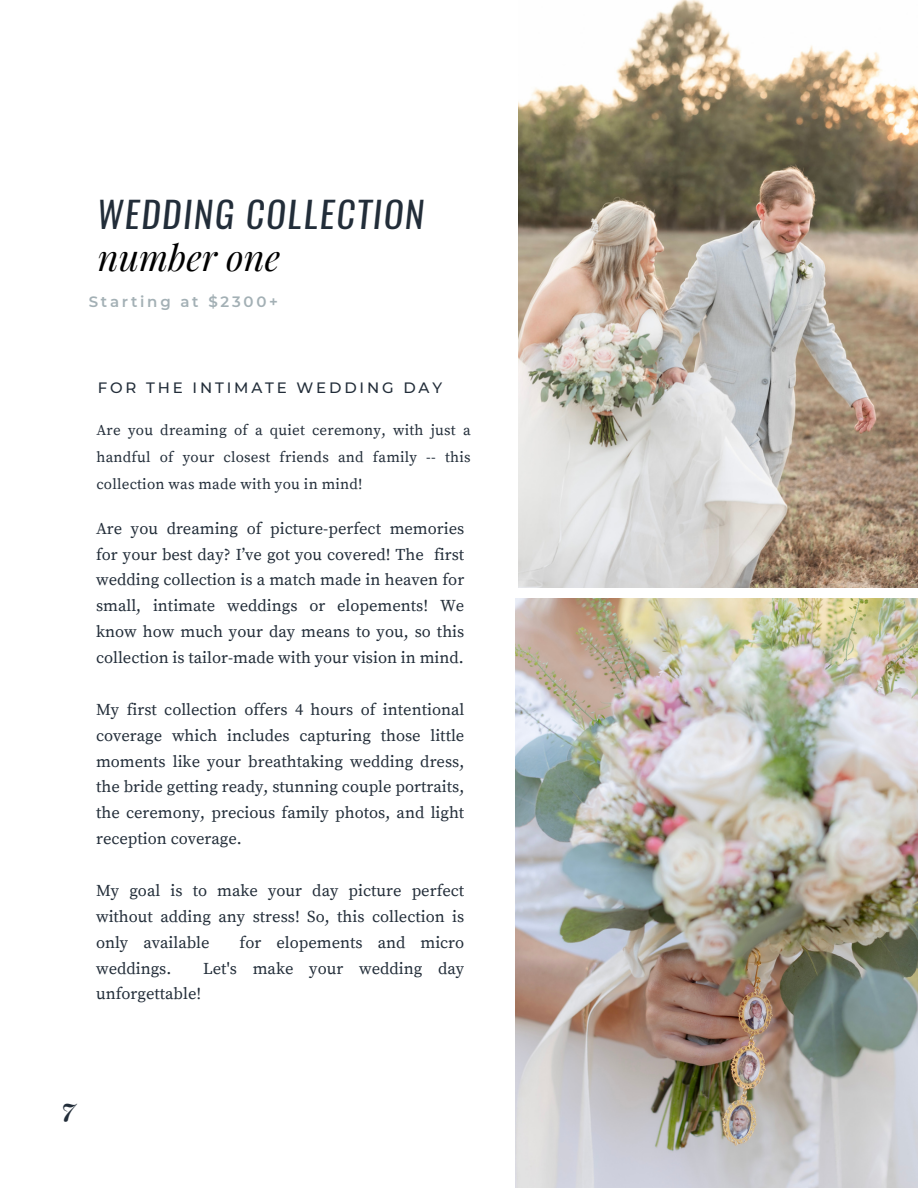
<style>
.page{position:relative;width:918px;height:1188px;background:#fff}
.page>*{position:absolute;margin:0;border:0;box-sizing:border-box;transform-origin:0 0}
.t1{font:italic 36px "Oswald";letter-spacing:.055em;color:#222d39}
.t2{font:italic 36px "Playfair Display";color:#000}
.t3{font:italic 700 27px "Playfair Display";color:#222d39}
.t4{font:16.5px/25.8px "Source Serif Pro";color:#222d39;text-align:justify}
.t5{font:15px/27px "Source Serif Pro";letter-spacing:.015em;color:#222d39;text-align:justify}
.t6{font:500 15px "Montserrat";letter-spacing:.19em;color:#222d39}
.t7{font:600 15px "Montserrat";letter-spacing:.185em;color:#a3b0b5}
</style>
<div class="page">
<img style="left:518px;top:0;width:400px;height:588px">
<img style="left:516px;top:599px;width:402px;height:589px">
<p class="t1" style="left:97px;top:190px;width:329px">WEDDING COLLECTION</p>
<p class="t2" style="left:98px;top:232px;width:184px">number one</p>
<p class="t7" style="left:89px;top:293px;width:191px">Starting at $2300+</p>
<p class="t6" style="left:98px;top:378px;width:346px">FOR THE INTIMATE WEDDING DAY</p>
<p class="t5" style="left:96px;top:417px;width:376px">Are you dreaming of a quiet ceremony, with just a handful of your closest friends and family -- this collection was made with you in mind!</p>
<p class="t4" style="left:96px;top:516px;width:370px">Are you dreaming of picture-perfect memories for your best day? I’ve got you covered! The first wedding collection is a match made in heaven for small, intimate weddings or elopements! We know how much your day means to you, so this collection is tailor-made with your vision in mind.</p>
<p class="t4" style="left:96px;top:697px;width:370px">My first collection offers 4 hours of intentional coverage which includes capturing those little moments like your breathtaking wedding dress, the bride getting ready, stunning couple portraits, the ceremony, precious family photos, and light reception coverage.</p>
<p class="t4" style="left:96px;top:878px;width:370px">My goal is to make your day picture perfect without adding any stress! So, this collection is only available</p>
<p class="t4" style="left:240px;top:930px;width:226px">for elopements and micro</p>
<p class="t4" style="left:96px;top:956px;width:77px">weddings.</p>
<p class="t4" style="left:203px;top:956px;width:263px">Let's make your wedding day</p>
<p class="t4" style="left:96px;top:982px;width:107px">unforgettable!</p>
<p class="t3" style="left:62px;top:1088px;width:15px">7</p>
</div>
